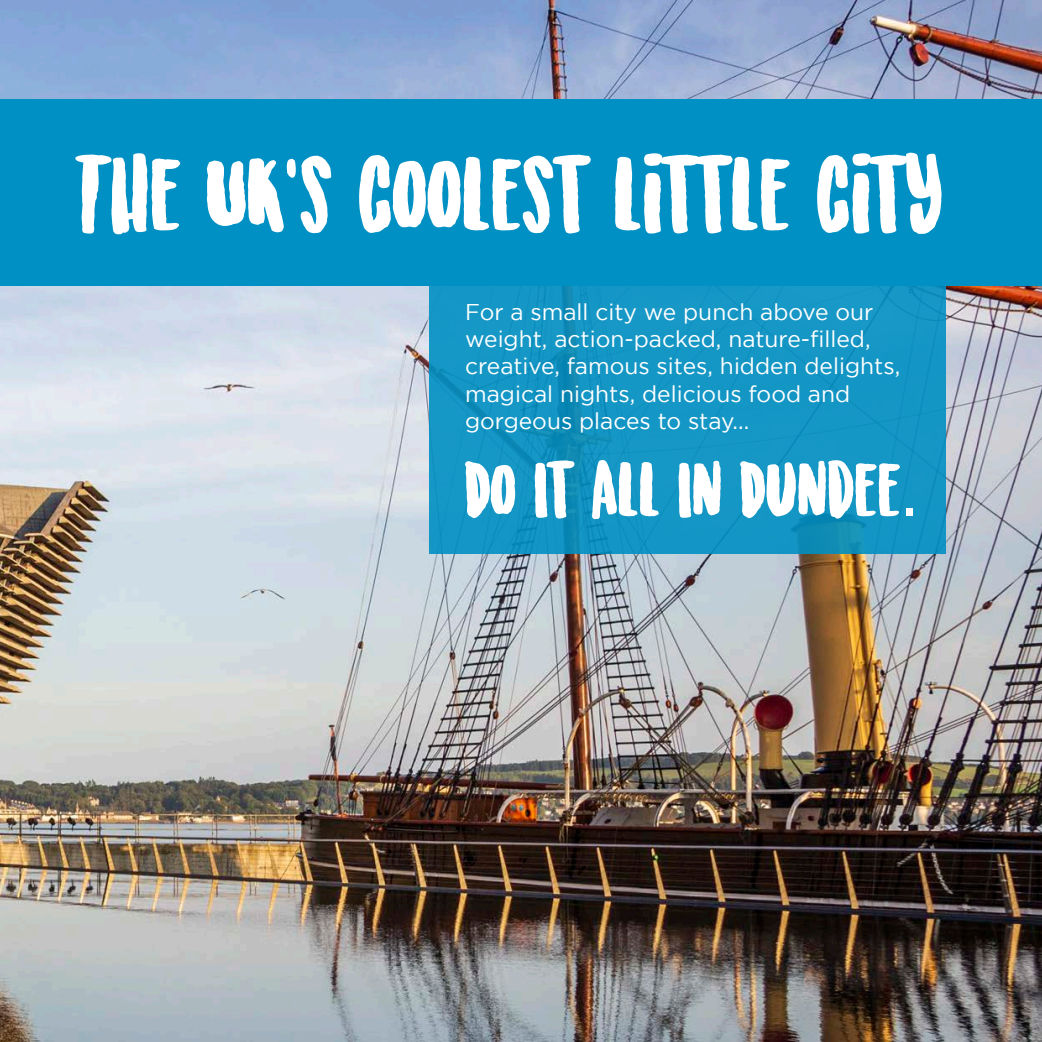
<style>
.page{position:relative;width:1042px;height:1042px;background:#fff}
.page>*{position:absolute;margin:0;border:0;box-sizing:border-box;transform-origin:0 0}
.t1{font:99.4px "Sunrise International Demo";color:#fff}
.narrative_text{font:73.33px "Sunrise International Demo";color:#fff}
.narrative_text-2{font:22.75px/27.3px "Gotham";color:#fff}
.s1{font-family:"Gotham"}
</style>
<div class="page">
<img style="left:0;top:0;width:1042px;height:1042px">
<div style="left:0;top:99px;width:1042px;height:186px;background:#0090c3"></div>
<svg style="left:286px;top:159px;width:10px;height:19px"></svg>
<svg style="left:429px;top:285px;width:516px;height:268px;background:#1395c3"></svg>
<p class="t1" style="left:75px;top:151px;width:869px">THE UK’S COOLEST LITTLE CITY</p>
<p class="narrative_text-2" style="left:465px;top:297px;width:437px">For a small city we punch above our weight, action-packed, nature-filled, creative, famous sites, hidden delights, magical nights, delicious food and gorgeous places to stay...</p>
<p class="narrative_text" style="left:465px;top:457px;width:455px">DO IT ALL IN DUNDEE<span class="s1">.</span></p>
</div>
